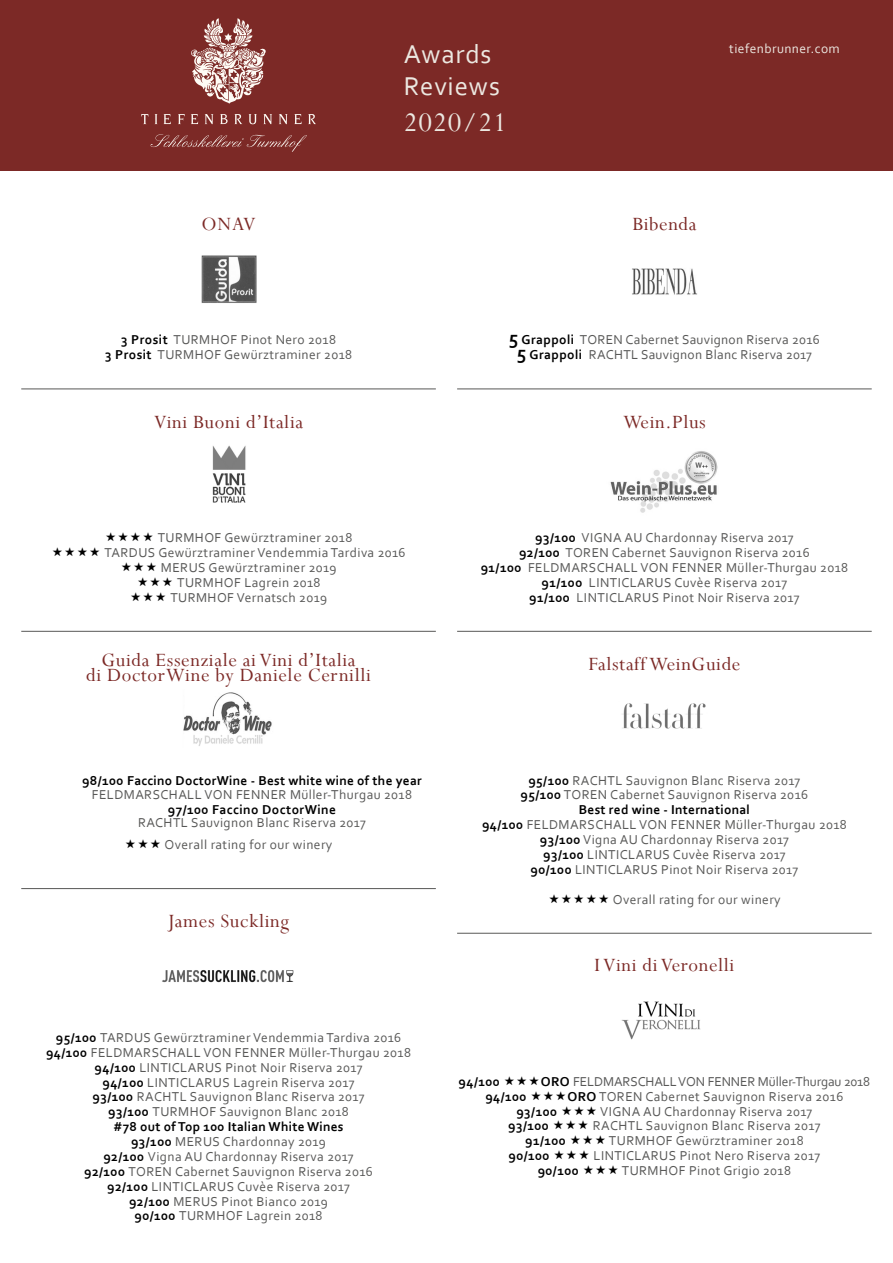
<style>
.page{position:relative;width:893px;height:1263px;background:#fff}
.page>*{position:absolute;margin:0;border:0;box-sizing:border-box;transform-origin:0 0}
.t1{font:30px "Perpetua";letter-spacing:.03em;color:#ece8e1}
.t2{font:27px/32.4px "Corbel";letter-spacing:.03em;color:#ece8e1}
.t3{font:21px/15px "Perpetua";letter-spacing:.03em;color:#7c2926;text-align:center}
.t4{font:13.5px/14.9px "Corbel";letter-spacing:.03em;color:#585857;text-align:center}
.t5{font:700 13.5px "Corbel";letter-spacing:.03em;color:#000}
.t6{font:13.5px "Corbel";letter-spacing:-.01em;color:#585857}
.t7{font:13.5px "Corbel";letter-spacing:.03em;color:#ece8e1}
.s1{font-weight:700;color:#000}
.s2{font-weight:700;font-size:19.5px;color:#000}
</style>
<div class="page">
<div style="left:0;top:0;width:893px;height:170px;background:#7c2926"></div>
<svg style="left:141px;top:114px;width:175px;height:10px"></svg>
<svg style="left:191px;top:18px;width:75px;height:86px"></svg>
<svg style="left:151px;top:134px;width:156px;height:18px"></svg>
<img style="left:162px;top:970px;width:132px;height:13px">
<img style="left:632px;top:268px;width:65px;height:27px">
<hr style="left:21px;top:888px;width:415px;height:1px;background:#585857">
<hr style="left:21px;top:631px;width:415px;height:1px;background:#585857">
<hr style="left:21px;top:389px;width:415px;height:1px;background:#585857">
<img style="left:212px;top:445px;width:34px;height:58px">
<img style="left:201px;top:255px;width:56px;height:48px">
<hr style="left:457px;top:933px;width:415px;height:1px;background:#585857">
<hr style="left:457px;top:631px;width:415px;height:1px;background:#585857">
<hr style="left:457px;top:389px;width:415px;height:1px;background:#585857">
<img style="left:610px;top:451px;width:108px;height:62px">
<img style="left:622px;top:703px;width:84px;height:26px">
<img style="left:621px;top:1001px;width:80px;height:39px">
<img style="left:183px;top:692px;width:89px;height:54px">
<h2 class="t2" style="left:404px;top:37px;width:97px">Awards<br>Reviews</h2>
<h1 class="t1" style="left:404px;top:104px;width:104px">2020/21</h1>
<p class="t7" style="left:729px;top:40px;width:112px">tiefenbrunner.com</p>
<h3 class="t3" style="left:202px;top:216px;width:56px">ONAV</h3>
<h3 class="t3" style="left:632px;top:216px;width:66px">Bibenda</h3>
<p class="t4" style="left:105px;top:332px;width:249px"><span class="s1">3 Prosit</span> TURMHOF Pinot Nero 2018<br><span class="s1">3 Prosit</span> TURMHOF Gewürztraminer 2018</p>
<p class="t4" style="left:509px;top:332px;width:313px"><span class="s2">5</span> <span class="s1">Grappoli</span> TOREN Cabernet Sauvignon Riserva 2016<br><span class="s2">5</span> <span class="s1">Grappoli</span> RACHTL Sauvignon Blanc Riserva 2017</p>
<h3 class="t3" style="left:154px;top:414px;width:151px">Vini Buoni d’Italia</h3>
<h3 class="t3" style="left:623px;top:414px;width:84px">Wein.Plus</h3>
<p class="t4" style="left:158px;top:530px;width:196px">TURMHOF Gewürztraminer 2018</p>
<p class="t4" style="left:104px;top:545px;width:303px">TARDUS Gewürztraminer Vendemmia Tardiva 2016</p>
<p class="t4" style="left:161px;top:560px;width:177px">MERUS Gewürztraminer 2019</p>
<p class="t4" style="left:177px;top:575px;width:145px">TURMHOF Lagrein 2018</p>
<p class="t4" style="left:170px;top:589px;width:158px">TURMHOF Vernatsch 2019</p>
<h3 class="t3" style="left:86px;top:652px;width:286px">Guida Essenziale ai Vini d’Italia<br>di DoctorWine by Daniele Cernilli</h3>
<p class="t5" style="left:82px;top:772px;width:341px">98/100 Faccino DoctorWine - Best white wine of the year</p>
<p class="t4" style="left:92px;top:787px;width:322px">FELDMARSCHALL VON FENNER Müller-Thurgau 2018</p>
<p class="t5" style="left:168px;top:801px;width:169px">97/100 Faccino DoctorWine</p>
<p class="t4" style="left:138px;top:811px;width:229px;line-height:22.5px">RACHTL Sauvignon Blanc Riserva 2017<br>Overall rating for our winery</p>
<h3 class="t3" style="left:168px;top:913px;width:123px">James Suckling</h3>
<p class="t4" style="left:46px;top:1029px;width:366px"><span class="s1">95/100</span> TARDUS Gewürztraminer Vendemmia Tardiva 2016<br><span class="s1">94/100</span> FELDMARSCHALL VON FENNER Müller-Thurgau 2018<br><span class="s1">94/100</span> LINTICLARUS Pinot Noir Riserva 2017<br><span class="s1">94/100</span> LINTICLARUS Lagrein Riserva 2017<br><span class="s1">93/100</span> RACHTL Sauvignon Blanc Riserva 2017<br><span class="s1">93/100</span> TURMHOF Sauvignon Blanc 2018<br><span class="s1">#78 out of Top 100 Italian White Wines<br>93/100</span> MERUS Chardonnay 2019<br><span class="s1">92/100</span> Vigna AU Chardonnay Riserva 2017<br><span class="s1">92/100</span> TOREN Cabernet Sauvignon Riserva 2016<br><span class="s1">92/100</span> LINTICLARUS Cuvèe Riserva 2017<br><span class="s1">92/100</span> MERUS Pinot Bianco 2019<br><span class="s1">90/100</span> TURMHOF Lagrein 2018</p>
<p class="t4" style="left:481px;top:530px;width:369px"><span class="s1">93/100</span> VIGNA AU Chardonnay Riserva 2017<br><span class="s1">92/100</span> TOREN Cabernet Sauvignon Riserva 2016<br><span class="s1">91/100</span> FELDMARSCHALL VON FENNER Müller-Thurgau 2018<br><span class="s1">91/100</span> LINTICLARUS Cuvèe Riserva 2017<br><span class="s1">91/100</span> LINTICLARUS Pinot Noir Riserva 2017</p>
<h3 class="t3" style="left:588px;top:656px;width:154px">Falstaff WeinGuide</h3>
<p class="t4" style="left:482px;top:772px;width:366px"><span class="s1">95/100</span> RACHTL Sauvignon Blanc Riserva 2017<br><span class="s1">95/100</span> TOREN Cabernet Sauvignon Riserva 2016<br><span class="s1">Best red wine - International<br>94/100</span> FELDMARSCHALL VON FENNER Müller-Thurgau 2018<br><span class="s1">93/100</span> Vigna AU Chardonnay Riserva 2017<br><span class="s1">93/100</span> LINTICLARUS Cuvèe Riserva 2017<br><span class="s1">90/100</span> LINTICLARUS Pinot Noir Riserva 2017</p>
<p class="t4" style="left:613px;top:891px;width:169px">Overall rating for our winery</p>
<h3 class="t3" style="left:594px;top:957px;width:141px">I Vini di Veronelli</h3>
<p class="t5" style="left:459px;top:1073px;width:43px">94/100</p>
<p class="t6" style="left:541px;top:1073px;width:331px"><span class="s1">ORO</span> FELDMARSCHALL VON FENNER Müller-Thurgau 2018</p>
<p class="t5" style="left:485px;top:1088px;width:43px">94/100</p>
<p class="t4" style="left:567px;top:1088px;width:278px"><span class="s1">ORO</span> TOREN Cabernet Sauvignon Riserva 2016</p>
<p class="t5" style="left:516px;top:1103px;width:42px">93/100</p>
<p class="t4" style="left:600px;top:1103px;width:214px">VIGNA AU Chardonnay Riserva 2017</p>
<p class="t5" style="left:508px;top:1117px;width:42px">93/100</p>
<p class="t4" style="left:593px;top:1118px;width:229px">RACHTL Sauvignon Blanc Riserva 2017</p>
<p class="t5" style="left:525px;top:1132px;width:42px">91/100</p>
<p class="t4" style="left:609px;top:1133px;width:196px">TURMHOF Gewürztraminer 2018</p>
<p class="t5" style="left:509px;top:1147px;width:42px">90/100</p>
<p class="t4" style="left:594px;top:1148px;width:228px">LINTICLARUS Pinot Nero Riserva 2017</p>
<p class="t5" style="left:538px;top:1162px;width:42px">90/100</p>
<p class="t4" style="left:622px;top:1163px;width:171px">TURMHOF Pinot Grigio 2018</p>
</div>
